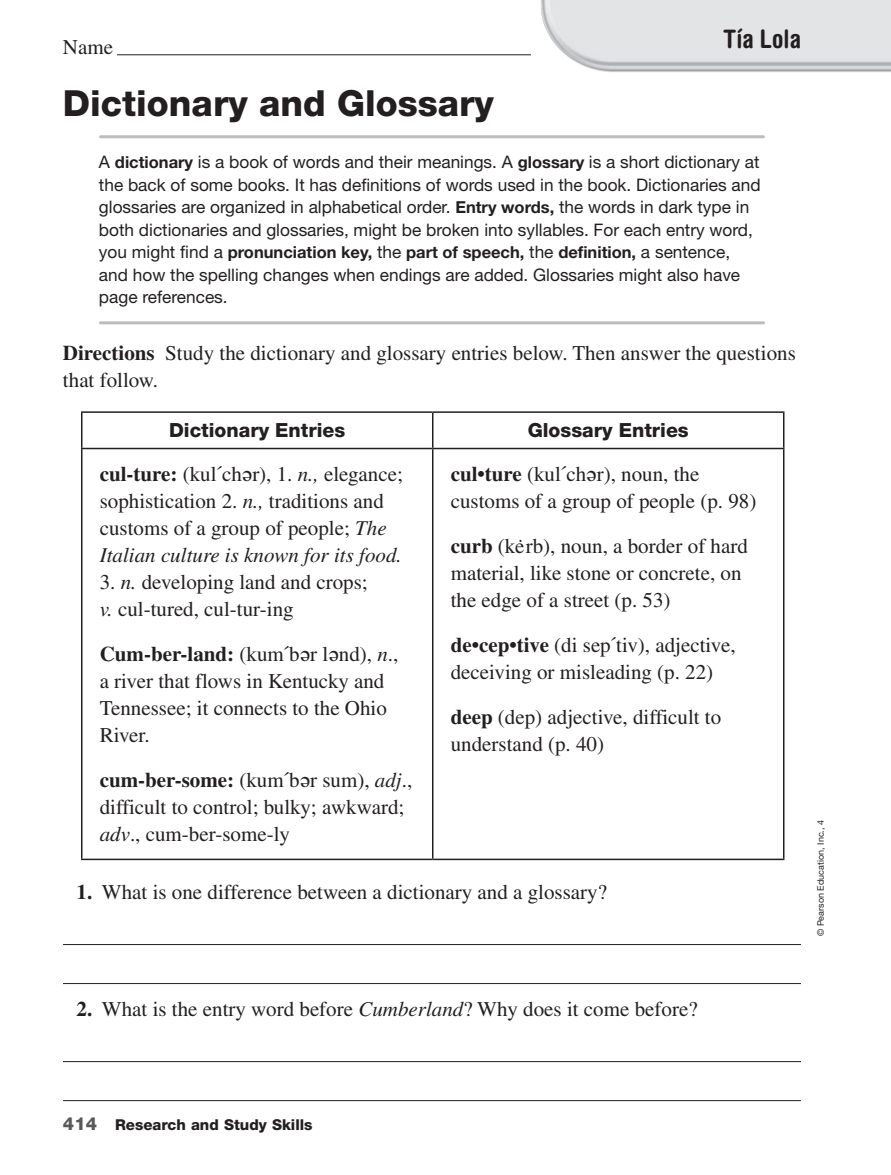
<style>
.page{position:relative;width:891px;height:1175px;background:#fff}
.page>*{position:absolute;margin:0;border:0;box-sizing:border-box;transform-origin:0 0}
.t1{font:800 36px "Helvetica Neue LT Std";color:#231f20}
.t2{font:700 condensed 25.5px "Helvetica Rounded LT Std";color:#231f20}
.t3{font:21px/27px "Times LT Std";color:#231f20}
.t4{font:800 19.5px "Helvetica Neue LT Std";color:#231f20}
.t5{font:17.25px/22.5px "Helvetica Neue LT Std";color:#231f20}
.t6{font:700 16.5px "Helvetica Neue LT Std";color:#231f20}
.t7{font:800 15px "Helvetica Neue LT Std";color:#231f20}
.t8{font:9px "Helvetica Neue LT Std";color:#231f20}
.s1{font-weight:700;font-size:16.5px}
.s2{font-weight:400;font-size:17.25px}
.s3{font-weight:700}
.s4{font-family:"Times LT Std Phonetic"}
.s5{font-style:italic}
.s6{font-size:18px;color:#57585a}
</style>
<div class="page">
<img style="left:528px;top:0;width:363px;height:72px">
<hr style="left:117px;top:54px;width:414px;height:1px;background:#231f20">
<hr style="left:63px;top:944px;width:738px;height:1px;background:#231f20">
<hr style="left:63px;top:983px;width:738px;height:1px;background:#231f20">
<hr style="left:63px;top:1061px;width:738px;height:1px;background:#231f20">
<hr style="left:63px;top:1100px;width:738px;height:1px;background:#231f20">
<hr style="left:100px;top:135px;width:663px;height:3px;background:#bcbdc0">
<hr style="left:100px;top:321px;width:663px;height:3px;background:#bcbdc0">
<hr style="left:81px;top:411px;width:352px;height:2px;background:#231f20">
<hr style="left:81px;top:413px;width:1px;height:35px;background:#231f20">
<hr style="left:433px;top:411px;width:351px;height:2px;background:#231f20">
<hr style="left:432px;top:413px;width:1px;height:35px;background:#231f20">
<hr style="left:783px;top:413px;width:1px;height:35px;background:#231f20">
<hr style="left:81px;top:448px;width:352px;height:1px;background:#231f20">
<hr style="left:81px;top:449px;width:1px;height:409px;background:#231f20">
<hr style="left:433px;top:448px;width:351px;height:1px;background:#231f20">
<hr style="left:432px;top:449px;width:1px;height:409px;background:#231f20">
<hr style="left:783px;top:449px;width:1px;height:409px;background:#231f20">
<hr style="left:81px;top:858px;width:352px;height:2px;background:#231f20">
<hr style="left:433px;top:858px;width:351px;height:2px;background:#231f20">
<p class="t3" style="left:63px;top:34px;width:52px">Name</p>
<p class="t2" style="left:723px;top:23px;width:79px">Tía Lola</p>
<p class="t1" style="left:63px;top:81px;width:432px">Dictionary and Glossary</p>
<p class="t5" style="left:99px;top:151px;width:663px">A <span class="s1">dictionary</span> is a book of words and their meanings. A <span class="s1">glossary</span> is a short dictionary at the back of some books. It has definitions of words used in the book. Dictionaries and glossaries are organized in alphabetical order. <span class="s1">Entry words,</span> the words in dark type in both dictionaries and glossaries, might be broken into syllables. For each entry word,</p>
<p class="t6" style="left:99px;top:242px;width:633px"><span class="s2">you might find a</span> pronunciation key, <span class="s2">the</span> part of speech, <span class="s2">the</span> definition, <span class="s2">a sentence,</span></p>
<p class="t5" style="left:99px;top:263px;width:643px">and how the spelling changes when endings are added. Glossaries might also have page references.</p>
<p class="t3" style="left:63px;top:340px;width:734px"><span class="s3">Directions</span> Study the dictionary and glossary entries below. Then answer the questions that follow.</p>
<p class="t4" style="left:169px;top:419px;width:178px">Dictionary Entries</p>
<p class="t4" style="left:528px;top:419px;width:163px">Glossary Entries</p>
<p class="t3" style="left:100px;top:460px;width:305px"><span class="s3">cul-ture:</span> (kul´ch<span class="s4">ə</span>r), 1. <span class="s5">n.,</span> elegance; sophistication 2. <span class="s5">n.,</span> traditions and customs of a group of people; <span class="s5">The Italian culture is known for its food.</span></p>
<p class="t3" style="left:100px;top:568px;width:270px">3. <span class="s5">n.</span> developing land and crops; <span class="s5">v.</span> cul-tured, cul-tur-ing</p>
<p class="t3" style="left:100px;top:640px;width:300px"><span class="s3">Cum-ber-land:</span> (kum´b<span class="s4">ə</span>r l<span class="s4">ə</span>nd), <span class="s5">n</span>., a river that flows in Kentucky and<br>Tennessee; it connects to the Ohio<br>River.</p>
<p class="t3" style="left:100px;top:766px;width:314px"><span class="s3">cum-ber-some:</span> (kum´b<span class="s4">ə</span>r sum), <span class="s5">adj</span>., difficult to control; bulky; awkward; <span class="s5">adv</span>., cum-ber-some-ly</p>
<p class="t3" style="left:451px;top:460px;width:307px"><span class="s3">cul•ture</span> (kul´ch<span class="s4">ə</span>r), noun, the customs of a group of people (p. 98)</p>
<p class="t3" style="left:451px;top:532px;width:299px"><span class="s3">curb</span> (ke˙rb), noun, a border of hard material, like stone or concrete, on the edge of a street (p. 53)</p>
<p class="t3" style="left:451px;top:631px;width:286px"><span class="s3">de•cep•tive</span> (di sep´tiv), adjective, deceiving or misleading (p. 22)</p>
<p class="t3" style="left:451px;top:703px;width:272px"><span class="s3">deep</span> (dep) adjective, difficult to understand (p. 40)</p>
<p class="t3" style="left:77px;top:878px;width:532px"><span class="s3">1.</span> What is one difference between a dictionary and a glossary?</p>
<p class="t8" style="left:815px;top:936px;width:118px;rotate:-90deg">© Pearson Education, Inc., 4</p>
<p class="t3" style="left:77px;top:995px;width:623px"><span class="s3">2.</span> What is the entry word before <span class="s5">Cumberland</span>? Why does it come before?</p>
<p class="t7" style="left:63px;top:1115px;width:251px"><span class="s6">414</span> Research and Study Skills</p>
</div>
